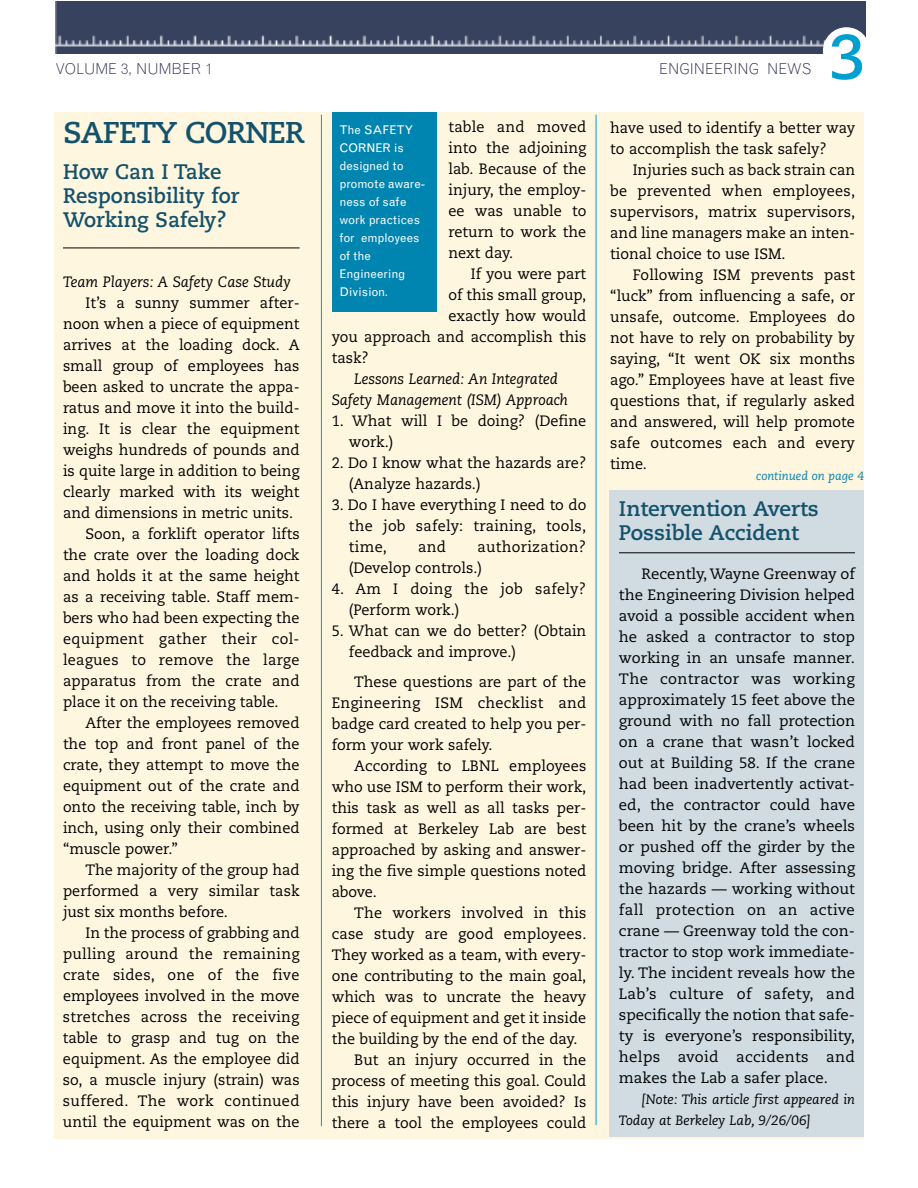
<style>
.page{position:relative;width:918px;height:1188px;background:#fff}
.page>*{position:absolute;margin:0;border:0;box-sizing:border-box;transform-origin:0 0}
.t1{font:700 62.55px "Caecilia";color:#009fcf}
.t2{font:700 30px "Caecilia";letter-spacing:-.03em;color:#14516b}
.t3{font:700 21px/24px "Caecilia";color:#14516b}
.t4{font:15px/21px "Caecilia";color:#000;text-align:justify}
.t5{font:15px/21px "Caecilia";letter-spacing:.02em;color:#000}
.t6{font:italic 15px/21px "Caecilia";color:#000}
.t7{font:300 15px "Grotesque";color:#29294a}
.t8{font:italic 13.5px/21px "Caecilia";color:#000}
.t9{font:12px/18px "Grotesque";color:#fff}
.t10{font:italic 12px "Caecilia";color:#0085b0}
</style>
<div class="page">
<div style="left:54px;top:112px;width:810px;height:1027px;background:#fff6e0"></div>
<hr style="left:63px;top:248px;width:237px;height:1px;background:#000">
<img style="left:56px;top:2px;width:810px;height:52px">
<div style="left:823px;top:27px;width:47px;height:47px;background:#fff;border-radius:50%"></div>
<div style="left:610px;top:491px;width:254px;height:646px;background:#d0dce1"></div>
<hr style="left:619px;top:552px;width:236px;height:1px;background:#000">
<hr style="left:321px;top:115px;width:1px;height:1011px;background:#009fcf">
<hr style="left:596px;top:115px;width:1px;height:1010px;background:#009fcf">
<div style="left:332px;top:112px;width:104px;height:200px;background:#0085b0"></div>
<p class="t7" style="left:56px;top:63px;width:159px">VOLUME 3, NUMBER 1</p>
<p class="t7" style="left:659px;top:63px;width:154px">ENGINEERING NEWS</p>
<h1 class="t1" style="left:828px;top:31px;width:39px">3</h1>
<h2 class="t2" style="left:63px;top:120px;width:243px">SAFETY CORNER</h2>
<h3 class="t3" style="left:63px;top:162px;width:178px">How Can I Take<br>Responsibility for<br>Working Safely?</h3>
<p class="t6" style="left:63px;top:273px;width:229px">Team Players: A Safety Case Study</p>
<p class="t4" style="left:86px;top:294px;width:216px">It’s a sunny summer after-</p>
<p class="t4" style="left:63px;top:315px;width:238px">noon when a piece of equipment</p>
<p class="t4" style="left:63px;top:336px;width:238px">arrives at the loading dock. A</p>
<p class="t4" style="left:63px;top:357px;width:238px">small group of employees has</p>
<p class="t4" style="left:63px;top:378px;width:238px">been asked to uncrate the appa-</p>
<p class="t4" style="left:63px;top:399px;width:238px">ratus and move it into the build-</p>
<p class="t4" style="left:63px;top:420px;width:238px">ing. It is clear the equipment</p>
<p class="t4" style="left:63px;top:441px;width:238px">weighs hundreds of pounds and</p>
<p class="t4" style="left:63px;top:462px;width:238px">is quite large in addition to being</p>
<p class="t4" style="left:63px;top:483px;width:238px">clearly marked with its weight</p>
<p class="t4" style="left:63px;top:504px;width:232px">and dimensions in metric units.</p>
<p class="t4" style="left:86px;top:525px;width:216px">Soon, a forklift operator lifts</p>
<p class="t4" style="left:63px;top:546px;width:238px">the crate over the loading dock</p>
<p class="t4" style="left:63px;top:567px;width:238px">and holds it at the same height</p>
<p class="t4" style="left:63px;top:588px;width:238px">as a receiving table. Staff mem-</p>
<p class="t4" style="left:63px;top:609px;width:238px">bers who had been expecting the</p>
<p class="t5" style="left:63px;top:630px;width:238px">equipment gather their col-</p>
<p class="t5" style="left:63px;top:651px;width:238px">leagues to remove the large</p>
<p class="t4" style="left:63px;top:672px;width:238px">apparatus from the crate and</p>
<p class="t4" style="left:63px;top:693px;width:217px">place it on the receiving table.</p>
<p class="t4" style="left:85px;top:714px;width:216px">After the employees removed</p>
<p class="t4" style="left:63px;top:735px;width:238px">the top and front panel of the</p>
<p class="t4" style="left:63px;top:756px;width:238px">crate, they attempt to move the</p>
<p class="t4" style="left:63px;top:777px;width:238px">equipment out of the crate and</p>
<p class="t4" style="left:63px;top:798px;width:238px">onto the receiving table, inch by</p>
<p class="t4" style="left:63px;top:819px;width:238px">inch, using only their combined</p>
<p class="t4" style="left:63px;top:840px;width:116px">“muscle power.”</p>
<p class="t4" style="left:85px;top:861px;width:216px">The majority of the group had</p>
<p class="t4" style="left:63px;top:882px;width:238px">performed a very similar task</p>
<p class="t4" style="left:63px;top:903px;width:166px">just six months before.</p>
<p class="t4" style="left:85px;top:924px;width:216px">In the process of grabbing and</p>
<p class="t5" style="left:63px;top:945px;width:238px">pulling around the remaining</p>
<p class="t5" style="left:63px;top:966px;width:238px">crate sides, one of the five</p>
<p class="t4" style="left:63px;top:987px;width:238px">employees involved in the move</p>
<p class="t5" style="left:63px;top:1008px;width:238px">stretches across the receiving</p>
<p class="t4" style="left:63px;top:1029px;width:238px">table to grasp and tug on the</p>
<p class="t4" style="left:63px;top:1050px;width:238px">equipment. As the employee did</p>
<p class="t4" style="left:63px;top:1071px;width:238px">so, a muscle injury (strain) was</p>
<p class="t5" style="left:63px;top:1092px;width:238px">suffered. The work continued</p>
<p class="t4" style="left:63px;top:1113px;width:238px">until the equipment was on the</p>
<p class="t4" style="left:448px;top:118px;width:139px">table and moved into the adjoining lab. Because of the injury, the employ&shy;ee was unable to return to work the next day.</p>
<p class="t4" style="left:471px;top:265px;width:117px">If you were part</p>
<p class="t4" style="left:448px;top:286px;width:139px">of this small group,</p>
<p class="t4" style="left:448px;top:307px;width:139px">exactly how would</p>
<p class="t4" style="left:332px;top:328px;width:256px">you approach and accomplish this</p>
<p class="t4" style="left:332px;top:349px;width:39px">task?</p>
<p class="t6" style="left:332px;top:370px;width:238px;text-indent:22px">Lessons Learned: An Integrated<br>Safety Management (ISM) Approach</p>
<p class="t4" style="left:349px;top:412px;width:239px;text-indent:-17px">1. What will I be doing? (Define work.)</p>
<p class="t4" style="left:349px;top:454px;width:239px;text-indent:-17px">2. Do I know what the hazards are? (Analyze hazards.)</p>
<p class="t4" style="left:349px;top:496px;width:239px;text-indent:-17px">3. Do I have everything I need to do the job safely: training, tools, time,</p>
<p class="t9" style="left:339px;top:122px;width:87px">The SAFETY<br>CORNER is designed to promote aware&shy;ness of safe work practices for employees of the<br>Engineering<br>Division.</p>
<p class="t4" style="left:610px;top:119px;width:246px">have used to identify a better way to accomplish the task safely?</p>
<p class="t4" style="left:610px;top:161px;width:246px;text-indent:23px">Injuries such as back strain can be prevented when employees, supervisors, matrix supervisors, and line managers make an inten&shy;tional choice to use ISM.</p>
<p class="t4" style="left:610px;top:266px;width:246px;text-indent:22px">Following ISM prevents past “luck” from influencing a safe, or unsafe, outcome. Employees do not have to rely on probability by saying, “It went OK six months ago.” Employees have at least five questions that, if regularly asked and answered, will help promote safe outcomes each and every time.</p>
<p class="t10" style="left:756px;top:471px;width:109px">continued on page 4</p>
<h3 class="t3" style="left:619px;top:498px;width:201px">Intervention Averts<br>Possible Accident</h3>
<p class="t4" style="left:619px;top:564px;width:238px;text-indent:23px">Recently,Wayne Greenway of the Engineering Division helped avoid a possible accident when he asked a contractor to stop working in an unsafe manner.<br>The contractor was working approximately 15 feet above the ground with no fall protection on a crane that wasn’t locked out at Building 58. If the crane had been inadvertently activat&shy;ed, the contractor could have been hit by the crane’s wheels or pushed off the girder by the moving bridge. After assessing the hazards — working without fall protection on an active crane — Greenway told the con&shy;tractor to stop work immediate&shy;ly. The incident reveals how the Lab’s culture of safety, and specifically the notion that safe&shy;ty is everyone’s responsibility, helps avoid accidents and makes the Lab a safer place.</p>
<p class="t8" style="left:619px;top:1090px;width:238px;text-indent:23px">[Note: This article first appeared in<br>Today at Berkeley Lab, 9/26/06]</p>
<p class="t4" style="left:349px;top:538px;width:239px;text-indent:129px">authorization? (Develop controls.)</p>
<p class="t5" style="left:349px;top:580px;width:239px;text-indent:-17px">4. Am I doing the job safely? (Perform work.)</p>
<p class="t4" style="left:349px;top:622px;width:239px;text-indent:-17px">5. What can we do better? (Obtain feedback and improve.)</p>
<p class="t4" style="left:332px;top:673px;width:256px;text-indent:22px">These questions are part of the Engineering ISM checklist and badge card created to help you per&shy;form your work safely.</p>
<p class="t4" style="left:332px;top:757px;width:256px;text-indent:23px">According to LBNL employees who use ISM to perform their work, this task as well as all tasks per&shy;formed at Berkeley Lab are best approached by asking and answer&shy;ing the five simple questions noted above.</p>
<p class="t4" style="left:354px;top:904px;width:234px">The workers involved in this</p>
<p class="t4" style="left:332px;top:925px;width:256px">case study are good employees.</p>
<p class="t4" style="left:332px;top:946px;width:256px">They worked as a team, with every-</p>
<p class="t4" style="left:332px;top:967px;width:256px">one contributing to the main goal,</p>
<p class="t4" style="left:332px;top:988px;width:256px">which was to uncrate the heavy</p>
<p class="t4" style="left:332px;top:1009px;width:256px">piece of equipment and get it inside</p>
<p class="t4" style="left:332px;top:1030px;width:247px">the building by the end of the day.</p>
<p class="t4" style="left:354px;top:1051px;width:234px">But an injury occurred in the</p>
<p class="t4" style="left:332px;top:1072px;width:256px">process of meeting this goal. Could</p>
<p class="t4" style="left:332px;top:1093px;width:256px">this injury have been avoided? Is</p>
<p class="t4" style="left:332px;top:1114px;width:256px">there a tool the employees could</p>
<p class="t4" style="left:418px;top:538px;width:29px">and</p>
</div>
